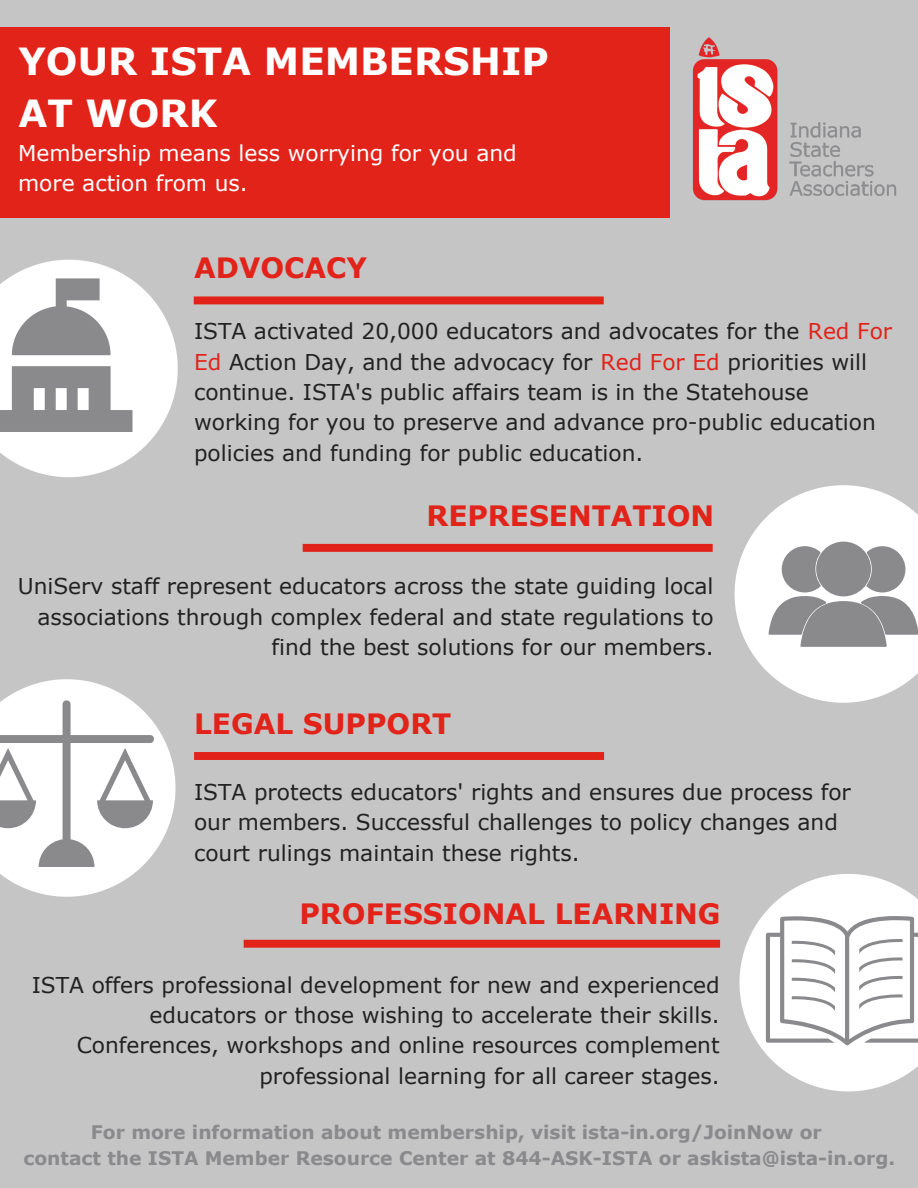
<style>
.page{position:relative;width:918px;height:1188px;background:#c5c5c6}
.page>*{position:absolute;margin:0;border:0;box-sizing:border-box;transform-origin:0 0}
.t1{font:700 37.35px/51.8px "Verdana";color:#fff}
.t2{font:700 28.05px "Verdana";color:#e2231a}
.t3{font:21.75px/30.3px "Verdana";color:#222;text-align:right}
.t4{font:21.75px/30.3px "Verdana";color:#fff}
.t5{font:700 18.75px/25.8px "Verdana";color:#8a8a8d;text-align:center}
.s1{color:#e2231a}
</style>
<div class="page">
<div style="left:0;top:28px;width:670px;height:190px;background:#e2231a"></div>
<img style="left:692px;top:37px;width:205px;height:164px">
<svg style="left:0;top:260px;width:178px;height:217px"></svg>
<svg style="left:0;top:679px;width:176px;height:218px"></svg>
<svg style="left:735px;top:485px;width:183px;height:218px"></svg>
<svg style="left:739px;top:874px;width:179px;height:217px"></svg>
<svg style="left:194px;top:296px;width:410px;height:8px"></svg>
<div style="left:194px;top:752px;width:410px;height:8px;background:#e2231a"></div>
<svg style="left:303px;top:544px;width:410px;height:8px"></svg>
<svg style="left:244px;top:940px;width:476px;height:8px"></svg>
<h1 class="t1" style="left:18px;top:34px;width:532px">YOUR ISTA MEMBERSHIP<br>AT WORK</h1>
<p class="t4" style="left:18px;top:137px;width:500px">Membership means less worrying for you and more action from us.</p>
<p class="t2" style="left:194px;top:250px;width:174px">ADVOCACY</p>
<p class="t3" style="left:194px;top:315px;width:700px;text-align:left">ISTA activated 20,000 educators and advocates for the <span class="s1">Red For Ed</span> Action Day, and the advocacy for <span class="s1">Red For Ed</span> priorities will continue. ISTA's public affairs team is in the Statehouse working for you to preserve and advance pro-public education policies and funding for public education.</p>
<p class="t2" style="left:426px;top:497px;width:289px">REPRESENTATION</p>
<p class="t3" style="left:18px;top:571px;width:698px">UniServ staff represent educators across the state guiding local associations through complex federal and state regulations to find the best solutions for our members.</p>
<p class="t2" style="left:194px;top:706px;width:259px">LEGAL SUPPORT</p>
<p class="t3" style="left:194px;top:776px;width:658px;text-align:left">ISTA protects educators' rights and ensures due process for our members. Successful challenges to policy changes and court rulings maintain these rights.</p>
<p class="t2" style="left:299px;top:896px;width:423px">PROFESSIONAL LEARNING</p>
<p class="t3" style="left:32px;top:969px;width:690px">ISTA offers professional development for new and experienced educators or those wishing to accelerate their skills.<br>Conferences, workshops and online resources complement professional learning for all career stages.</p>
<p class="t5" style="left:24px;top:1119px;width:873px">For more information about membership, visit ista-in.org/JoinNow or<br>contact the ISTA Member Resource Center at 844-ASK-ISTA or askista@ista-in.org.</p>
</div>
